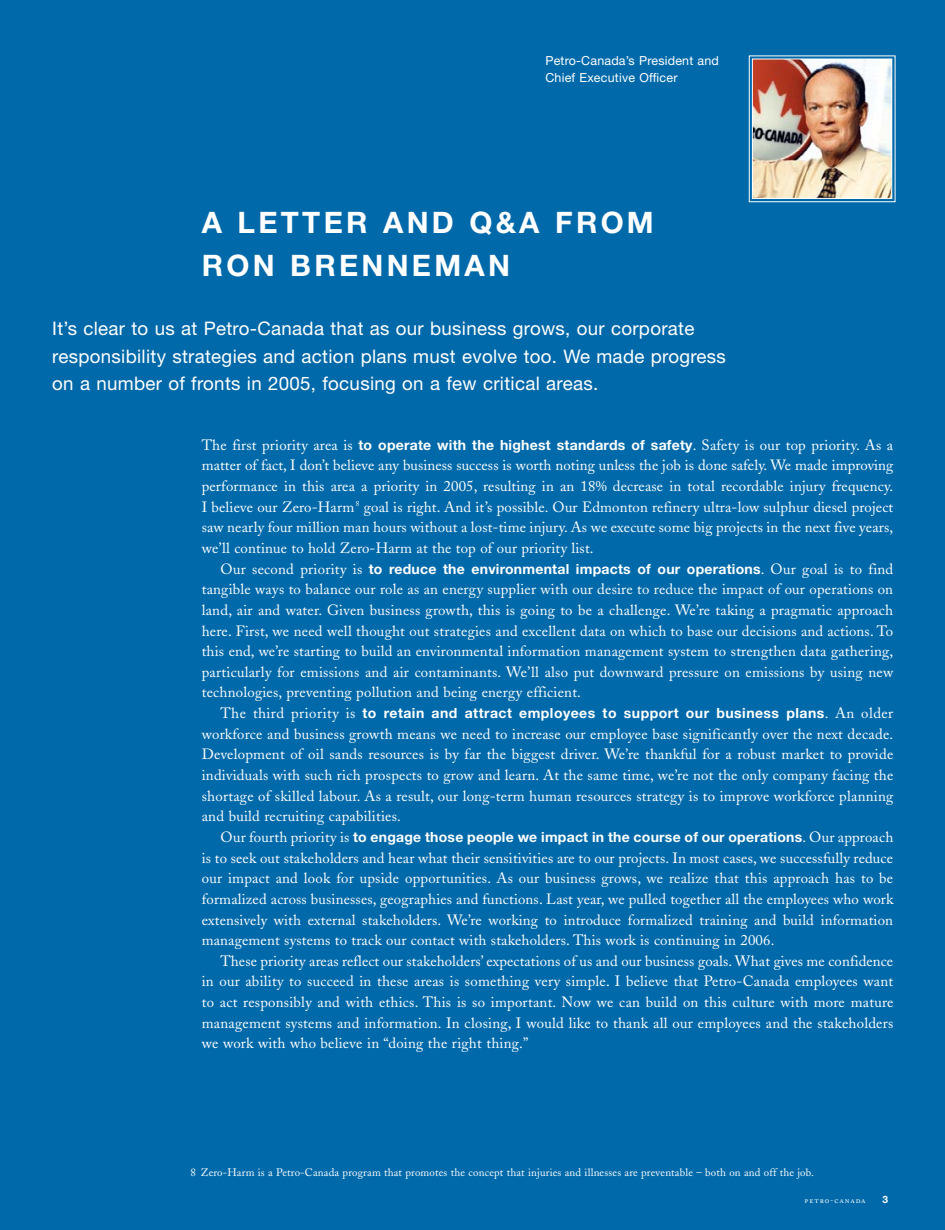
<style>
.page{position:relative;width:945px;height:1230px;background:#0069aa}
.page>*{position:absolute;margin:0;border:0;box-sizing:border-box;transform-origin:0 0}
.t1{font:700 29.57px/43.6px "Helvetica Neue";letter-spacing:.11em;color:#fff}
.t2{font:18.72px/27.3px "Helvetica Neue";letter-spacing:.015em;color:#fff}
.t3{font:14.88px/20.7px "Adobe Caslon";letter-spacing:.015em;color:#fff;text-align:justify}
.t4{font:700 14px "Helvetica Neue";letter-spacing:.015em;color:#fff}
.t5{font:700 14px "Helvetica Neue";letter-spacing:.035em;color:#fff}
.t6{font:12.42px/17.8px "Helvetica Neue";letter-spacing:.015em;color:#fff}
.t7{font:10.85px "Adobe Caslon";letter-spacing:.015em;color:#fff}
.t8{font:700 10.15px "Helvetica Neue";color:#fff}
.t9{font:8.22px "Adobe Caslon Regular SC";letter-spacing:.105em;color:#fff}
.s1{font-family:"Helvetica Neue";font-weight:700;font-size:14px}
.s2{font-family:"Adobe Caslon";font-weight:400;font-size:14.88px}
</style>
<div class="page">
<p class="t6" style="left:545px;top:52px;width:175px">Petro-Canada’s President and<br>Chief Executive Officer</p>
<h1 class="t1" style="left:202px;top:203px;width:454px">A LETTER AND Q&amp;A FROM<br>RON BRENNEMAN</h1>
<p class="t2" style="left:52px;top:317px;width:675px">It’s clear to us at Petro-Canada that as our business grows, our corporate responsibility strategies and action plans must evolve too. We made progress on a number of fronts in 2005, focusing on a few critical areas.</p>
<p class="t3" style="left:202px;top:436px;width:693px">The first priority area is <span class="s1">to operate with the highest standards of safety</span>. Safety is our top priority. As a matter of fact, I don’t believe any business success is worth noting unless the job is done safely. We made improving performance in this area a priority in 2005, resulting in an 18% decrease in total recordable injury frequency.<br>I believe our Zero-Harm <sup>8</sup> goal is right. And it’s possible. Our Edmonton refinery ultra-low sulphur diesel project saw nearly four million man hours without a lost-time injury. As we execute some big projects in the next five years, we’ll continue to hold Zero-Harm at the top of our priority list.</p>
<p class="t4" style="left:220px;top:564px;width:674px"><span class="s2">Our second priority is</span> to reduce the environmental impacts of our operations<span class="s2">. Our goal is to find</span></p>
<p class="t3" style="left:202px;top:581px;width:693px">tangible ways to balance our role as an energy supplier with our desire to reduce the impact of our operations on land, air and water. Given business growth, this is going to be a challenge. We’re taking a pragmatic approach here. First, we need well thought out strategies and excellent data on which to base our decisions and actions. To this end, we’re starting to build an environmental information management system to strengthen data gathering, particularly for emissions and air contaminants. We’ll also put downward pressure on emissions by using new technologies, preventing pollution and being energy efficient.</p>
<p class="t5" style="left:220px;top:708px;width:674px"><span class="s2">The third priority is</span> to retain and attract employees to support our business plans<span class="s2">. An older</span></p>
<p class="t3" style="left:202px;top:725px;width:693px">workforce and business growth means we need to increase our employee base significantly over the next decade.<br>Development of oil sands resources is by far the biggest driver. We’re thankful for a robust market to provide individuals with such rich prospects to grow and learn. At the same time, we’re not the only company facing the shortage of skilled labour. As a result, our long-term human resources strategy is to improve workforce planning and build recruiting capabilities.</p>
<p class="t4" style="left:220px;top:832px;width:674px"><span class="s2">Our fourth priority is</span> to engage those people we impact in the course of our operations<span class="s2">. Our approach</span></p>
<p class="t3" style="left:202px;top:849px;width:693px">is to seek out stakeholders and hear what their sensitivities are to our projects. In most cases, we successfully reduce our impact and look for upside opportunities. As our business grows, we realize that this approach has to be formalized across businesses, geographies and functions. Last year, we pulled together all the employees who work extensively with external stakeholders. We’re working to introduce formalized training and build information management systems to track our contact with stakeholders. This work is continuing in 2006.</p>
<p class="t3" style="left:202px;top:952px;width:693px;text-indent:19px">These priority areas reflect our stakeholders’ expectations of us and our business goals. What gives me confidence in our ability to succeed in these areas is something very simple. I believe that Petro-Canada employees want to act responsibly and with ethics. This is so important. Now we can build on this culture with more mature management systems and information. In closing, I would like to thank all our employees and the stakeholders we work with who believe in “doing the right thing.”</p>
<p class="t7" style="left:191px;top:1168px;width:625px">8 Zero-Harm is a Petro-Canada program that promotes the concept that injuries and illnesses are preventable – both on and off the job.</p>
<p class="t9" style="left:805px;top:1197px;width:63px">petro-canada</p>
<p class="t8" style="left:883px;top:1196px;width:7px">3</p>
</div>
